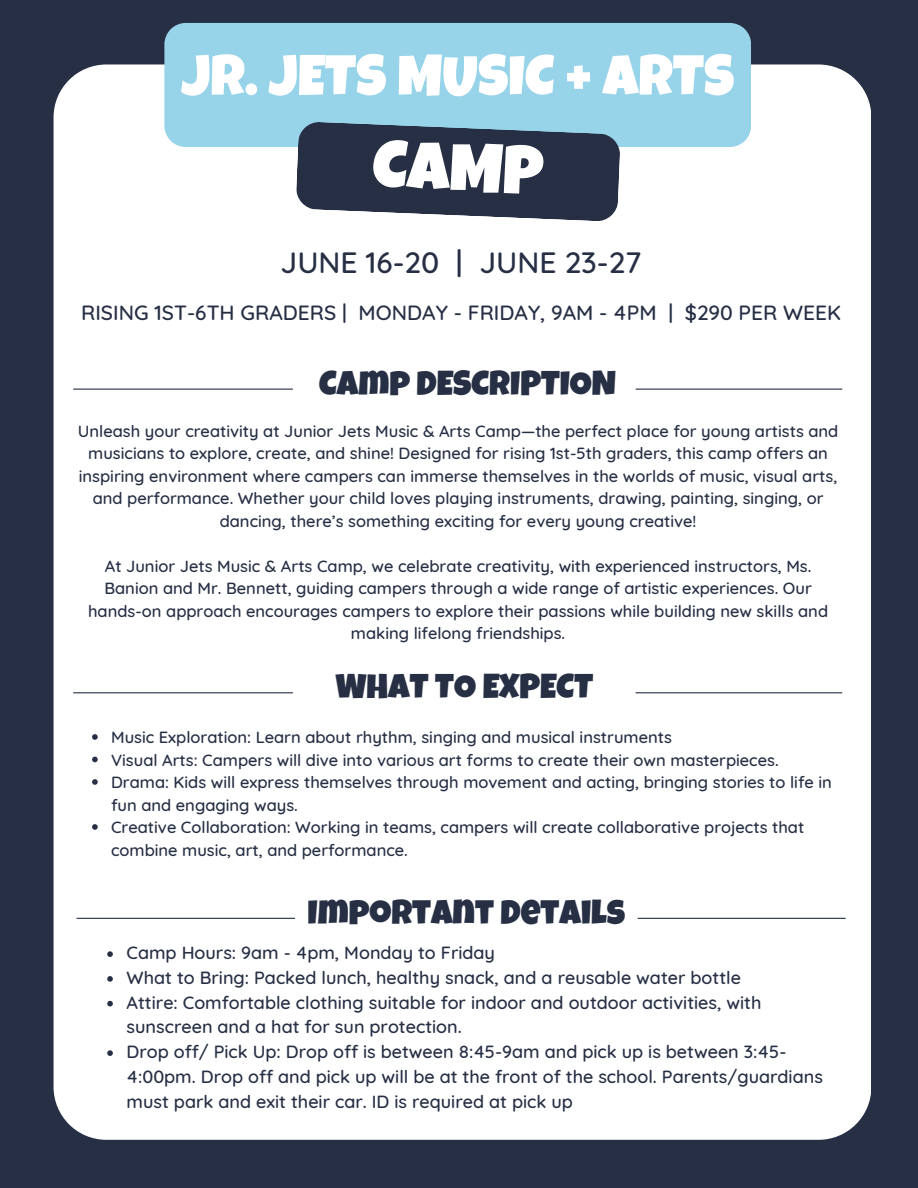
<style>
.page{position:relative;width:918px;height:1188px;background:#262f44}
.page>*{position:absolute;margin:0;border:0;box-sizing:border-box;transform-origin:0 0}
.t1{font:67.5px "Luckiest Guy";color:#fff}
.t2{font:57px "Luckiest Guy";color:#fff}
.t3{font:34.5px "Luckiest Guy";color:#262f44}
.t4{font:500 30px "Quicksand";color:#262f44}
.t5{font:500 21px "Quicksand";color:#262f44}
.t6{font:500 18px/24.8px "Quicksand";color:#262f44}
.t7{font:500 16.5px/22.5px "Quicksand";color:#262f44;text-align:center}
</style>
<div class="page">
<div style="left:54px;top:64px;width:817px;height:1076px;background:#fff;border-radius:53px"></div>
<div style="left:164px;top:23px;width:587px;height:124px;background:#97d3e9"></div>
<svg style="left:296px;top:122px;width:324px;height:99px;background:#3d485c"></svg>
<hr style="left:638px;top:918px;width:208px;height:1px;background:#262f44">
<hr style="left:77px;top:918px;width:218px;height:1px;background:#262f44">
<svg style="left:107px;top:951px;width:6px;height:6px"></svg>
<svg style="left:107px;top:976px;width:6px;height:6px"></svg>
<svg style="left:107px;top:1001px;width:6px;height:5px"></svg>
<svg style="left:107px;top:1050px;width:6px;height:6px"></svg>
<hr style="left:636px;top:692px;width:206px;height:1px;background:#262f44">
<hr style="left:73px;top:692px;width:220px;height:1px;background:#262f44">
<svg style="left:92px;top:734px;width:6px;height:6px"></svg>
<svg style="left:92px;top:757px;width:6px;height:5px"></svg>
<svg style="left:92px;top:779px;width:6px;height:6px"></svg>
<svg style="left:92px;top:824px;width:6px;height:6px"></svg>
<hr style="left:636px;top:389px;width:206px;height:1px;background:#262f44">
<hr style="left:73px;top:389px;width:220px;height:1px;background:#262f44">
<h1 class="t2" style="left:181px;top:55px;width:554px">JR. JETS MUSIC + ARTS</h1>
<h6 class="t1" style="left:374px;top:140px;width:172px;rotate:2deg">CAMP</h6>
<p class="t4" style="left:281px;top:243px;width:362px">JUNE 16-20 | JUNE 23-27</p>
<p class="t5" style="left:81px;top:299px;width:761px">RISING 1ST-6TH GRADERS | MONDAY - FRIDAY, 9AM - 4PM | $290 PER WEEK</p>
<p class="t3" style="left:319px;top:370px;width:299px">CAMP DESCRIPTION</p>
<p class="t7" style="left:78px;top:419px;width:762px">Unleash your creativity at Junior Jets Music &amp; Arts Camp—the perfect place for young artists and musicians to explore, create, and shine! Designed for rising 1st-5th graders, this camp offers an inspiring environment where campers can immerse themselves in the worlds of music, visual arts, and performance. Whether your child loves playing instruments, drawing, painting, singing, or dancing, there’s something exciting for every young creative!</p>
<p class="t7" style="left:88px;top:554px;width:742px">At Junior Jets Music &amp; Arts Camp, we celebrate creativity, with experienced instructors, Ms.<br>Banion and Mr. Bennett, guiding campers through a wide range of artistic experiences. Our hands-on approach encourages campers to explore their passions while building new skills and making lifelong friendships.</p>
<h4 class="t3" style="left:335px;top:674px;width:259px">WHAT TO EXPECT</h4>
<p class="t7" style="left:111px;top:726px;width:562px">Music Exploration: Learn about rhythm, singing and musical instruments</p>
<p class="t7" style="left:111px;top:748px;width:669px">Visual Arts: Campers will dive into various art forms to create their own masterpieces.</p>
<p class="t7" style="left:111px;top:771px;width:722px;text-align:left">Drama: Kids will express themselves through movement and acting, bringing stories to life in fun and engaging ways.</p>
<h3 class="t7" style="left:111px;top:816px;width:695px;text-align:left">Creative Collaboration: Working in teams, campers will create collaborative projects that combine music, art, and performance.</h3>
<p class="t3" style="left:308px;top:900px;width:319px">IMPORTANT DETAILS</p>
<h5 class="t6" style="left:127px;top:940px;width:370px">Camp Hours: 9am - 4pm, Monday to Friday</h5>
<p class="t6" style="left:127px;top:965px;width:616px">What to Bring: Packed lunch, healthy snack, and a reusable water bottle</p>
<p class="t6" style="left:127px;top:990px;width:636px">Attire: Comfortable clothing suitable for indoor and outdoor activities, with sunscreen and a hat for sun protection.</p>
<p class="t6" style="left:127px;top:1039px;width:698px">Drop off/ Pick Up: Drop off is between 8:45-9am and pick up is between 3:45-<br>4:00pm. Drop off and pick up will be at the front of the school. Parents/guardians must park and exit their car. ID is required at pick up</p>
</div>
